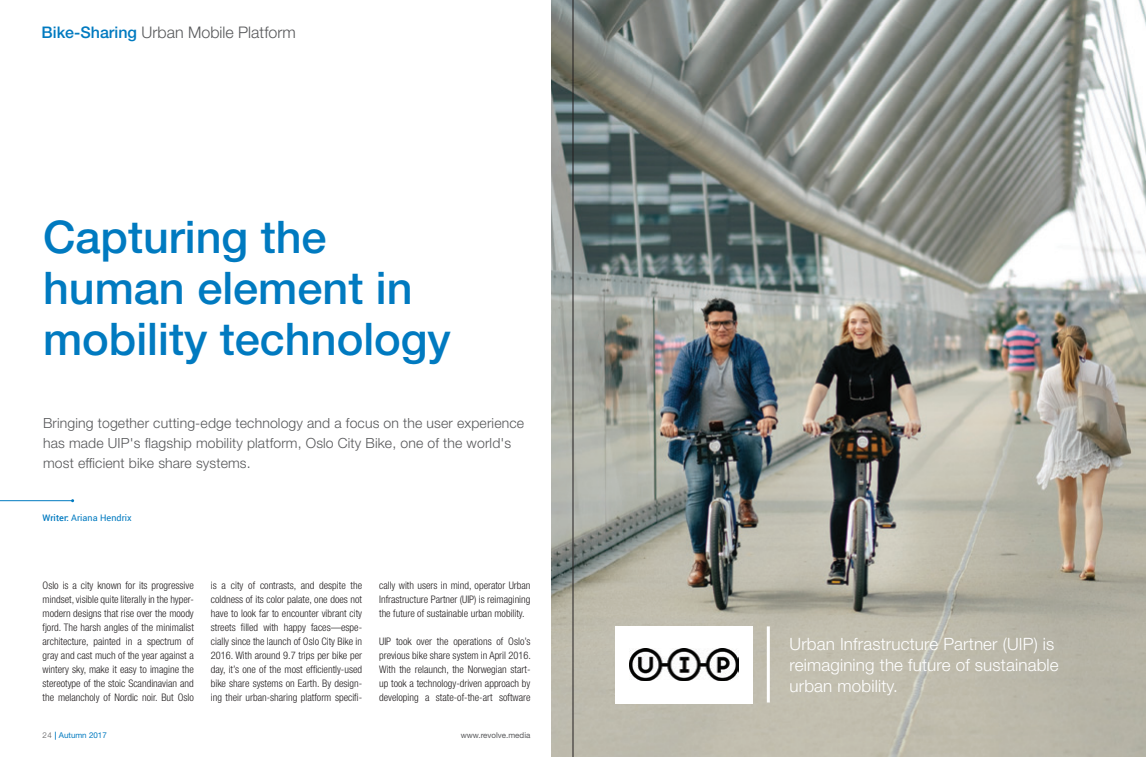
<style>
.page{position:relative;width:1146px;height:757px;background:#fff}
.page>*{position:absolute;margin:0;border:0;box-sizing:border-box;transform-origin:0 0}
.A_Title{font:500 45px/51px "Helvetica Neue LT Std";color:#007ac0}
.Quotes{font:300 17px/21px "Helvetica Neue LT Std";letter-spacing:.01em;color:#fff}
.t1{font:300 16px "Helvetica Neue LT Std";color:#57585a}
.Main_Intro{font:300 14px/20px "Helvetica Neue LT Std";letter-spacing:.01em;color:#57585a}
.Main_text_-_2017_-Fi{font:300 condensed 10.4px/14px "Helvetica Neue LT Std";color:#231f20;text-align:justify}
.t2{font:9px "Roboto";letter-spacing:.005em;color:#007ac0}
.t3{font:8px "Helvetica Neue LT Std";color:#57585a}
.t4{font:8px "Helvetica Neue LT Std";color:#007ac0}
.s1{font-weight:500;color:#007ac0}
.s2{font-weight:500}
.s3{font-weight:300;color:#57585a}
.s4{font-weight:700}
</style>
<div class="page">
<hr style="left:0;top:500px;width:73px;height:1px;background:#007ac0">
<img style="left:551px;top:0;width:594px;height:757px">
<hr style="left:766px;top:626px;width:3px;height:76px;background:#fff">
<div style="left:615px;top:626px;width:137px;height:77px;background:#fff"></div>
<img style="left:629px;top:648px;width:109px;height:33px">
<hr style="left:572px;top:0;width:1px;height:757px;background:#231f20">
<h3 class="t1" style="left:42px;top:23px;width:255px"><span class="s1">Bike-Sharing</span> Urban Mobile Platform</h3>
<p class="A_Title" style="left:43px;top:211px;width:409px">Capturing the human element in mobility technology</p>
<p class="Main_Intro" style="left:43px;top:413px;width:482px">Bringing together cutting-edge technology and a focus on the user experience has made UIP's flagship mobility platform, Oslo City Bike, one of the world's most efficient bike share systems.</p>
<p class="t2" style="left:43px;top:512px;width:91px"><span class="s2">Writer:</span> Ariana Hendrix</p>
<p class="Main_text_-_2017_-Fi" style="left:43px;top:578px;width:153px">Oslo is a city known for its progressive mindset, visible quite literally in the hyper&shy;modern designs that rise over the moody fjord. The harsh angles of the minimalist architecture, painted in a spectrum of gray and cast much of the year against a wintery sky, make it easy to imagine the stereotype of the stoic Scandinavian and the melancholy of Nordic noir. But Oslo</p>
<p class="Main_text_-_2017_-Fi" style="left:211px;top:578px;width:153px">is a city of contrasts, and despite the coldness of its color palate, one does not have to look far to encounter vibrant city streets filled with happy faces—espe&shy;cially since the launch of Oslo City Bike in 2016. With around 9.7 trips per bike per day, it’s one of the most efficiently-used bike share systems on Earth. By design&shy;ing their urban-sharing platform specifi-</p>
<p class="Main_text_-_2017_-Fi" style="left:379px;top:578px;width:153px">cally with users in mind, operator Urban Infrastructure Partner (UIP) is reimagining the future of sustainable urban mobility.</p>
<p class="Main_text_-_2017_-Fi" style="left:379px;top:634px;width:153px">UIP took over the operations of Oslo’s previous bike share system in April 2016.<br>With the relaunch, the Norwegian start&shy;up took a technology-driven approach by developing a state-of-the-art software</p>
<p class="Quotes" style="left:789px;top:632px;width:271px">Urban Infrastructure Partner (UIP) is reimagining the future of sustainable urban mobility.</p>
<p class="t4" style="left:43px;top:730px;width:66px"><span class="s3">24</span> <span class="s4">|</span> Autumn 2017</p>
<p class="t3" style="left:460px;top:730px;width:71px">www.revolve.media</p>
</div>
